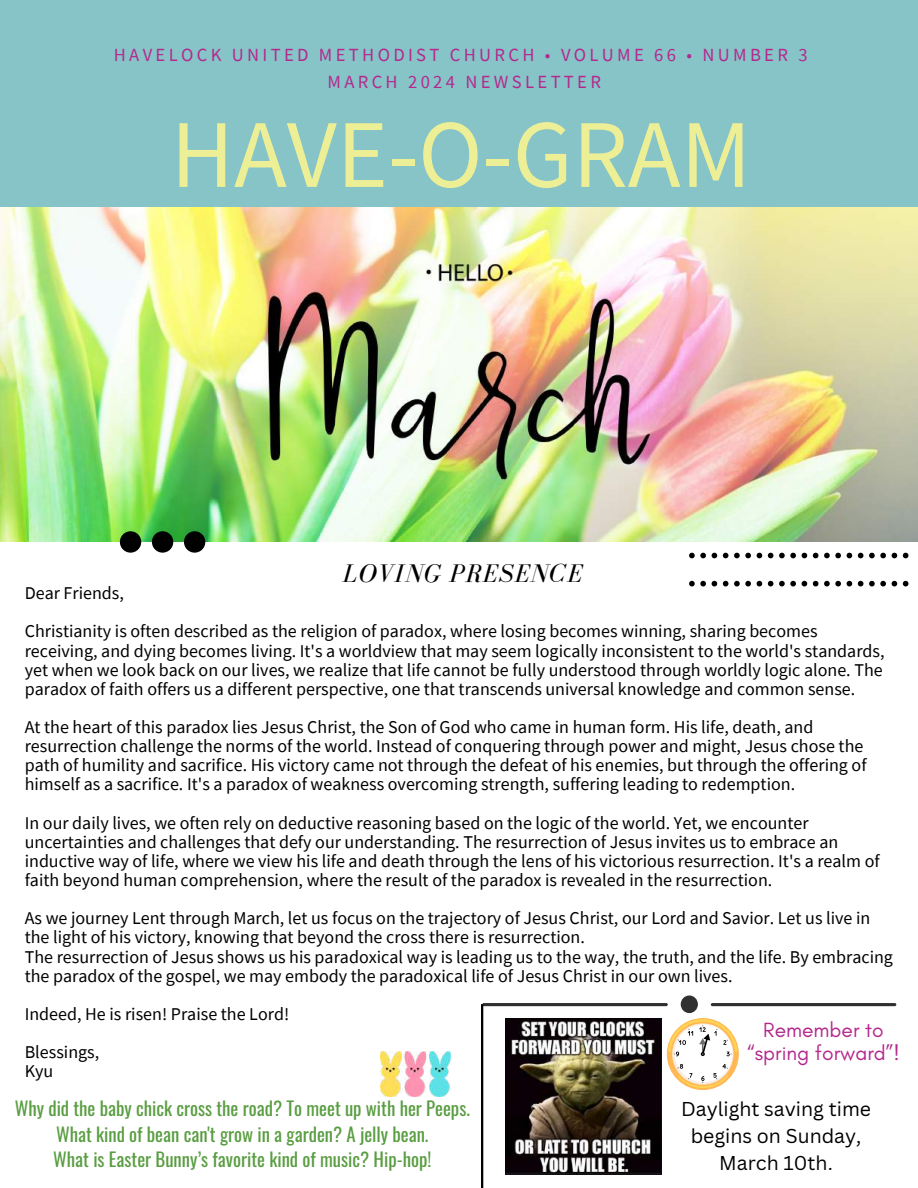
<style>
.page{position:relative;width:918px;height:1188px;background:#fff}
.page>*{position:absolute;margin:0;border:0;box-sizing:border-box;transform-origin:0 0}
.t1{font:97.05px "Source Sans Pro";color:#ecef95}
.t2{font:italic 26.25px "Bodoni FLF";letter-spacing:.04em;color:#000}
.t3{font:21px/22.5px "Glacial Indifference";color:#b3298d;text-align:center}
.t4{font:19.5px/27px "Canva Sans";color:#000;text-align:center}
.t5{font:18.75px/25.8px "Oswald";color:#599d41;text-align:center}
.t6{font:18.6px/27px "Source Sans Pro";letter-spacing:.18em;color:#b3298d;text-align:center}
.t7{font:18px/19.2px "Source Sans Pro";color:#000}
</style>
<div class="page">
<div style="left:0;top:0;width:918px;height:218px;background:#87c4c8"></div>
<img style="left:0;top:207px;width:918px;height:334px">
<svg style="left:120px;top:531px;width:85px;height:22px"></svg>
<svg style="left:689px;top:553px;width:219px;height:5px"></svg>
<svg style="left:689px;top:581px;width:219px;height:5px"></svg>
<img style="left:505px;top:1018px;width:157px;height:156px">
<hr style="left:711px;top:1003px;width:185px;height:3px;background:#303030;border-radius:2px">
<hr style="left:482px;top:1003px;width:186px;height:3px;background:#303030;border-radius:2px">
<div style="left:681px;top:996px;width:17px;height:17px;background:#303030;border-radius:50%"></div>
<svg style="left:481px;top:1004px;width:14px;height:184px"></svg>
<img style="left:380px;top:1052px;width:71px;height:45px">
<svg style="left:667px;top:1018px;width:72px;height:72px"></svg>
<p class="t6" style="left:114px;top:41px;width:695px">HAVELOCK UNITED METHODIST CHURCH • VOLUME 66 • NUMBER 3<br>MARCH 2024 NEWSLETTER</p>
<h1 class="t1" style="left:171px;top:91px;width:582px">HAVE-O-GRAM</h1>
<h2 class="t2" style="left:343px;top:559px;width:241px">LOVING PRESENCE</h2>
<p class="t7" style="left:25px;top:574px;width:794px;line-height:38.2px">Dear Friends,<br>Christianity is often described as the religion of paradox, where losing becomes winning, sharing becomes</p>
<p class="t7" style="left:25px;top:641px;width:861px;text-align:justify">receiving, and dying becomes living. It's a worldview that may seem logically inconsistent to the world's standards, yet when we look back on our lives, we realize that life cannot be fully understood through worldly logic alone. The paradox of faith offers us a different perspective, one that transcends universal knowledge and common sense.</p>
<p class="t7" style="left:25px;top:717px;width:843px">At the heart of this paradox lies Jesus Christ, the Son of God who came in human form. His life, death, and resurrection challenge the norms of the world. Instead of conquering through power and might, Jesus chose the path of humility and sacrifice. His victory came not through the defeat of his enemies, but through the offering of himself as a sacrifice. It's a paradox of weakness overcoming strength, suffering leading to redemption.</p>
<p class="t7" style="left:25px;top:813px;width:856px">In our daily lives, we often rely on deductive reasoning based on the logic of the world. Yet, we encounter uncertainties and challenges that defy our understanding. The resurrection of Jesus invites us to embrace an inductive way of life, where we view his life and death through the lens of his victorious resurrection. It's a realm of faith beyond human comprehension, where the result of the paradox is revealed in the resurrection.</p>
<p class="t7" style="left:25px;top:908px;width:870px">As we journey Lent through March, let us focus on the trajectory of Jesus Christ, our Lord and Savior. Let us live in the light of his victory, knowing that beyond the cross there is resurrection.<br>The resurrection of Jesus shows us his paradoxical way is leading us to the way, the truth, and the life. By embracing the paradox of the gospel, we may embody the paradoxical life of Jesus Christ in our own lives.</p>
<p class="t7" style="left:25px;top:994px;width:266px;line-height:38.2px">Indeed, He is risen! Praise the Lord!<br>Blessings,</p>
<p class="t7" style="left:25px;top:1061px;width:30px">Kyu</p>
<p class="t3" style="left:747px;top:1019px;width:154px">Remember to “spring forward”!</p>
<p class="t5" style="left:15px;top:1094px;width:457px">Why did the baby chick cross the road? To meet up with her Peeps.<br>What kind of bean can't grow in a garden? A jelly bean.<br>What is Easter Bunny’s favorite kind of music? Hip-hop!</p>
<p class="t4" style="left:681px;top:1094px;width:192px">Daylight saving time begins on Sunday,<br>March 10th.</p>
</div>
